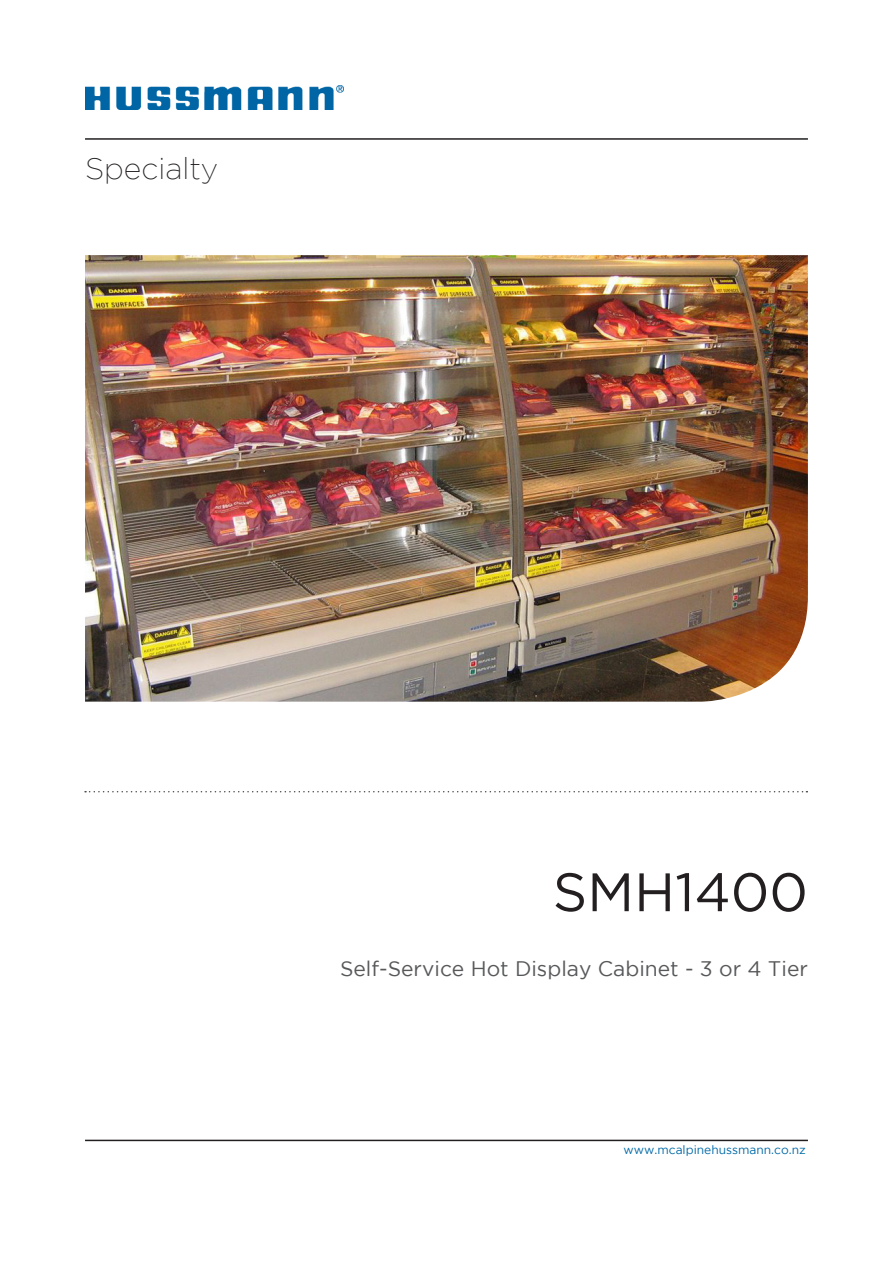
<style>
.page{position:relative;width:893px;height:1263px;background:#fff}
.page>*{position:absolute;margin:0;border:0;box-sizing:border-box;transform-origin:0 0}
.t1{font:54px "Gotham";color:#231f20}
.t2{font:200 30px "Gotham";color:#231f20}
.t3{font:21px "Gotham";color:#57585a}
.t4{font:12px "Gotham";color:#006aa8}
</style>
<div class="page">
<svg style="left:85px;top:791px;width:722px;height:1px"></svg>
<hr style="left:85px;top:138px;width:723px;height:2px;background:#231f20">
<hr style="left:85px;top:1140px;width:723px;height:1px;background:#231f20">
<img style="left:85px;top:85px;width:259px;height:25px">
<img style="left:85px;top:255px;width:723px;height:447px">
<h2 class="t2" style="left:85px;top:152px;width:135px">Specialty</h2>
<h1 class="t1" style="left:553px;top:862px;width:257px">SMH1400</h1>
<p class="t3" style="left:340px;top:957px;width:469px">Self-Service Hot Display Cabinet - 3 or 4 Tier</p>
<p class="t4" style="left:623px;top:1143px;width:184px">www.mcalpinehussmann.co.nz</p>
</div>
